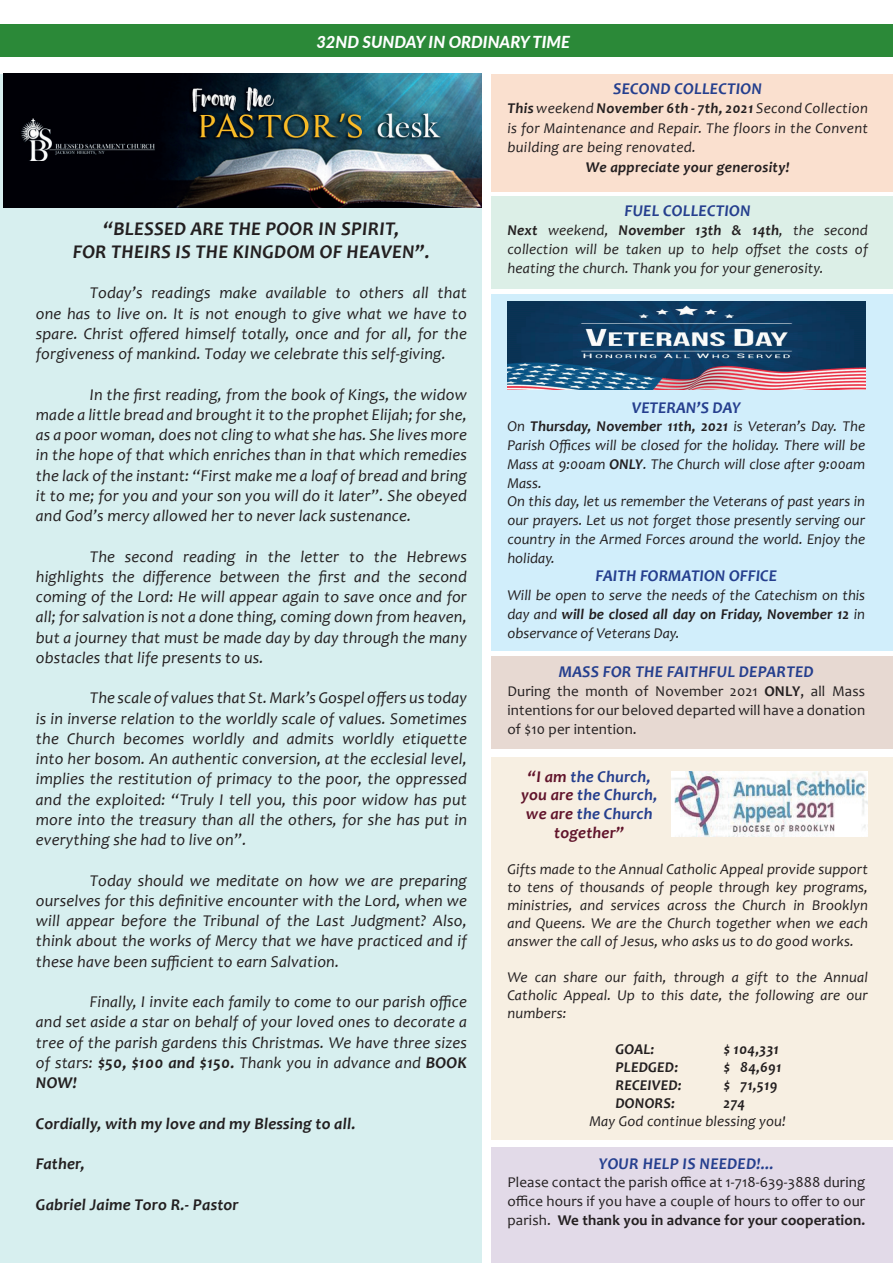
<style>
.page{position:relative;width:893px;height:1263px;background:#fff}
.page>*{position:absolute;margin:0;border:0;box-sizing:border-box;transform-origin:0 0}
.t1{font:italic 700 19.5px/22.5px "Candara";letter-spacing:.01em;color:#231f20;text-align:center}
.t2{font:italic 16.5px/20.2px "Candara";letter-spacing:.01em;color:#231f20;text-align:justify}
.t3{font:italic 700 16.5px/18.8px "Candara";letter-spacing:.01em;color:#253f8e;text-align:center}
.t4{font:italic 700 16.5px "Candara";letter-spacing:.01em;color:#231f20}
.t5{font:italic 800 16.5px "Lato";color:#fff}
.t6{font:italic 15px/18.8px "Candara";color:#231f20;text-align:justify}
.t7{font:15px/18.8px "Candara";letter-spacing:.01em;color:#231f20;text-align:justify}
.t8{font:italic 700 15px "Candara";letter-spacing:.01em;color:#231f20}
.s1{font-weight:700}
.s2{color:#61142b}
</style>
<div class="page">
<div style="left:492px;top:1147px;width:401px;height:116px;background:#e2dae8"></div>
<div style="left:492px;top:656px;width:401px;height:93px;background:#e7d9d2"></div>
<div style="left:0;top:75px;width:482px;height:1188px;background:#d7efef"></div>
<div style="left:0;top:24px;width:893px;height:33px;background:#2b8938"></div>
<img style="left:4px;top:74px;width:478px;height:133px">
<div style="left:492px;top:74px;width:401px;height:117px;background:#fae0cf"></div>
<div style="left:492px;top:294px;width:401px;height:357px;background:#d1eefb"></div>
<div style="left:492px;top:196px;width:401px;height:93px;background:#dcefe7"></div>
<div style="left:492px;top:757px;width:401px;height:383px;background:#f7efe2"></div>
<img style="left:671px;top:771px;width:197px;height:66px">
<img style="left:507px;top:301px;width:358px;height:88px">
<p class="t5" style="left:316px;top:29px;width:255px">32ND SUNDAY IN ORDINARY TIME</p>
<p class="t1" style="left:73px;top:217px;width:358px">“BLESSED ARE THE POOR IN SPIRIT,<br>FOR THEIRS IS THE KINGDOM OF HEAVEN”.</p>
<p class="t2" style="left:36px;top:283px;width:433px;text-indent:54px">Today’s readings make available to others all that one has to live on. It is not enough to give what we have to spare. Christ offered himself totally, once and for all, for the forgiveness of mankind. Today we celebrate this self-giving.</p>
<p class="t2" style="left:36px;top:384px;width:433px;text-indent:54px">In the first reading, from the book of Kings, the widow made a little bread and brought it to the prophet Elijah; for she, as a poor woman, does not cling to what she has. She lives more in the hope of that which enriches than in that which remedies the lack of the instant: “First make me a loaf of bread and bring it to me; for you and your son you will do it later”. She obeyed and God’s mercy allowed her to never lack sustenance.</p>
<p class="t2" style="left:36px;top:546px;width:433px;text-indent:54px">The second reading in the letter to the Hebrews highlights the difference between the first and the second coming of the Lord: He will appear again to save once and for all; for salvation is not a done thing, coming down from heaven, but a journey that must be made day by day through the many obstacles that life presents to us.</p>
<p class="t2" style="left:36px;top:688px;width:433px;text-indent:54px">The scale of values that St. Mark’s Gospel offers us today is in inverse relation to the worldly scale of values. Sometimes the Church becomes worldly and admits worldly etiquette into her bosom. An authentic conversion, at the ecclesial level, implies the restitution of primacy to the poor, the oppressed and the exploited: “Truly I tell you, this poor widow has put more into the treasury than all the others, for she has put in everything she had to live on”.</p>
<p class="t2" style="left:36px;top:870px;width:433px;text-indent:54px">Today should we meditate on how we are preparing ourselves for this definitive encounter with the Lord, when we will appear before the Tribunal of the Last Judgment? Also, think about the works of Mercy that we have practiced and if these have been sufficient to earn Salvation.</p>
<p class="t2" style="left:36px;top:991px;width:433px;text-indent:54px">Finally, I invite each family to come to our parish office and set aside a star on behalf of your loved ones to decorate a tree of the parish gardens this Christmas. We have three sizes of stars: <span class="s1">$50, $100 and $150.</span> Thank you in advance and <span class="s1">BOOK NOW!</span></p>
<p class="t4" style="left:36px;top:1113px;width:321px">Cordially, with my love and my Blessing to all.</p>
<p class="t4" style="left:36px;top:1153px;width:50px">Father,</p>
<p class="t4" style="left:36px;top:1194px;width:204px">Gabriel Jaime Toro R.- Pastor</p>
<p class="t3" style="left:613px;top:79px;width:150px">SECOND COLLECTION</p>
<p class="t6" style="left:507px;top:98px;width:362px;line-height:19.5px"><span class="s1">This</span> weekend <span class="s1">November 6th - 7th, 2021</span> Second Collection is for Maintenance and Repair. The floors in the Convent building are being renovated.</p>
<p class="t8" style="left:586px;top:157px;width:205px">We appreciate your generosity!</p>
<p class="t3" style="left:625px;top:201px;width:128px">FUEL COLLECTION</p>
<p class="t6" style="left:507px;top:221px;width:362px"><span class="s1">Next</span> weekend, <span class="s1">November 13th &amp; 14th</span>, the second collection will be taken up to help offset the costs of heating the church. Thank you for your generosity.</p>
<p class="t3" style="left:632px;top:398px;width:110px">VETERAN’S DAY</p>
<p class="t6" style="left:507px;top:417px;width:359px;text-align:left">On <span class="s1">Thursday, November 11th, 2021</span> is Veteran’s Day. The Parish Offices will be closed for the holiday. There will be Mass at 9:00am <span class="s1">ONLY</span>. The Church will close after 9:00am Mass.<br>On this day, let us remember the Veterans of past years in our prayers. Let us not forget those presently serving our country in the Armed Forces around the world. Enjoy the holiday.</p>
<p class="t3" style="left:595px;top:566px;width:183px">FAITH FORMATION OFFICE</p>
<p class="t6" style="left:507px;top:586px;width:359px">Will be open to serve the needs of the Catechism on this day and <span class="s1">will be closed all day on Friday, November 12</span> in observance of Veterans Day.</p>
<p class="t3" style="left:559px;top:662px;width:256px">MASS FOR THE FAITHFUL DEPARTED</p>
<p class="t7" style="left:507px;top:682px;width:359px">During the month of November 2021 <span class="s1">ONLY</span>, all Mass intentions for our beloved departed will have a donation of $10 per intention.</p>
<p class="t3" style="left:521px;top:767px;width:137px"><span class="s2">“I am</span> the Church, <span class="s2">you are</span> the Church, <span class="s2">we are</span> the Church <span class="s2">together”</span></p>
<p class="t6" style="left:507px;top:860px;width:362px;line-height:18px">Gifts made to the Annual Catholic Appeal provide support to tens of thousands of people through key programs, ministries, and services across the Church in Brooklyn and Queens. We are the Church together when we each answer the call of Jesus, who asks us to do good works.</p>
<p class="t6" style="left:507px;top:968px;width:362px;line-height:18px">We can share our faith, through a gift to the Annual Catholic Appeal. Up to this date, the following are our numbers:</p>
<p class="t8" style="left:615px;top:1040px;width:40px">GOAL:</p>
<p class="t8" style="left:723px;top:1040px;width:57px">$ 104,331</p>
<p class="t8" style="left:615px;top:1058px;width:64px">PLEDGED:</p>
<p class="t8" style="left:723px;top:1058px;width:60px">$ 84,691</p>
<p class="t8" style="left:615px;top:1076px;width:68px">RECEIVED:</p>
<p class="t8" style="left:723px;top:1076px;width:56px">$ 71,519</p>
<p class="t8" style="left:615px;top:1094px;width:61px">DONORS:</p>
<p class="t8" style="left:723px;top:1094px;width:23px">274</p>
<p class="t6" style="left:589px;top:1111px;width:198px">May God continue blessing you!</p>
<p class="t3" style="left:599px;top:1154px;width:176px">YOUR HELP IS NEEDED!...</p>
<p class="t7" style="left:507px;top:1173px;width:359px">Please contact the parish office at 1-718-639-3888 during office hours if you have a couple of hours to offer to our parish. <span class="s1">We thank you in advance for your cooperation.</span></p>
</div>
